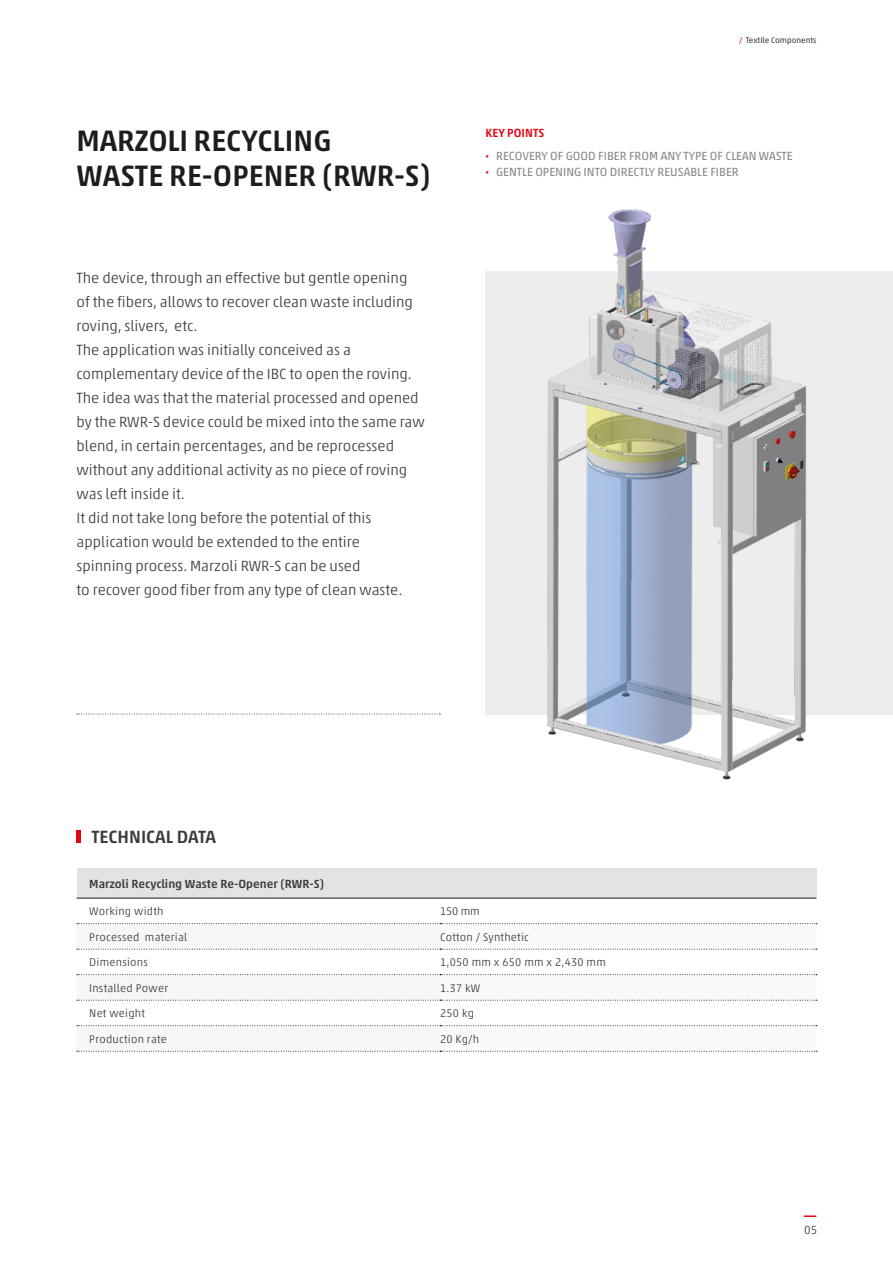
<style>
.page{position:relative;width:893px;height:1263px;background:#fff}
.page>*{position:absolute;margin:0;border:0;box-sizing:border-box;transform-origin:0 0}
.t1{font:500 30px/34.5px "Akko W1 G";color:#1d1d1b}
.t2{font:500 18px "Akko W1 G";color:#3c3c3b}
.t3{font:300 15px/24px "Akko W1 G";color:#3c3c3b}
.t4{font:12px/22.5px "Akko W1 G";color:#8b8a8a}
.t5{font:500 12px "Akko W1 G";color:#3c3c3b}
.t6{font:300 12px "Akko W1 G";color:#3c3c3b}
.t7{font:300 11.25px "Akko W1 G";letter-spacing:.02em;color:#3c3c3b}
.t8{font:8.25px "Akko W1 G";color:#3c3c3b}
.s1{color:#e30613}
.s2{font-weight:500;color:#e30613}
.s3{font-weight:700;color:#e30613}
</style>
<div class="page">
<svg style="left:804px;top:1215px;width:12px;height:2px"></svg>
<div style="left:486px;top:271px;width:407px;height:443px;background:#ededed"></div>
<div style="left:77px;top:868px;width:739px;height:30px;background:#e3e3e3"></div>
<svg style="left:77px;top:924px;width:363px;height:127px;fill:#f6f6f6"></svg>
<svg style="left:440px;top:924px;width:376px;height:127px"></svg>
<svg style="left:77px;top:923px;width:740px;height:1px"></svg>
<svg style="left:77px;top:949px;width:740px;height:1px"></svg>
<svg style="left:77px;top:974px;width:740px;height:1px"></svg>
<svg style="left:77px;top:1000px;width:740px;height:1px"></svg>
<svg style="left:77px;top:1025px;width:740px;height:1px"></svg>
<svg style="left:77px;top:1051px;width:740px;height:1px"></svg>
<hr style="left:77px;top:898px;width:363px;height:1px;background:#1d1d1b">
<hr style="left:440px;top:898px;width:376px;height:1px;background:#1d1d1b">
<hr style="left:77px;top:830px;width:4px;height:13px;background:#e30613">
<svg style="left:77px;top:714px;width:363px;height:1px"></svg>
<img style="left:537px;top:209px;width:276px;height:571px">
<h1 class="t1" style="left:77px;top:121px;width:355px">MARZOLI RECYCLING<br>WASTE RE-OPENER (RWR-S)</h1>
<p class="t3" style="left:77px;top:265px;width:350px">The device, through an effective but gentle opening<br>of the fibers, allows to recover clean waste including roving, slivers, etc.<br>The application was initially conceived as a complementary device of the IBC to open the roving.<br>The idea was that the material processed and opened by the RWR-S device could be mixed into the same raw blend, in certain percentages, and be reprocessed without any additional activity as no piece of roving was left inside it.<br>It did not take long before the potential of this application would be extended to the entire<br>spinning process. Marzoli RWR-S can be used<br>to recover good fiber from any type of clean waste.</p>
<p class="t8" style="left:739px;top:34px;width:79px"><span class="s1">/</span> Textile Components</p>
<p class="t4" style="left:486px;top:121px;width:309px"><span class="s2">KEY POINTS<br></span><span class="s3">·</span> RECOVERY OF GOOD FIBER FROM ANY TYPE OF CLEAN WASTE</p>
<p class="t4" style="left:486px;top:160px;width:255px"><span class="s3">·</span> GENTLE OPENING INTO DIRECTLY REUSABLE FIBER</p>
<p class="t2" style="left:92px;top:824px;width:126px">TECHNICAL DATA</p>
<p class="t5" style="left:89px;top:875px;width:236px">Marzoli Recycling Waste Re-Opener (RWR-S)</p>
<p class="t7" style="left:89px;top:903px;width:76px">Working width</p>
<p class="t7" style="left:440px;top:903px;width:41px">150 mm</p>
<p class="t7" style="left:89px;top:929px;width:100px">Processed material</p>
<p class="t7" style="left:440px;top:929px;width:90px">Cotton / Synthetic</p>
<p class="t7" style="left:89px;top:954px;width:60px">Dimensions</p>
<p class="t7" style="left:440px;top:954px;width:167px">1,050 mm x 650 mm x 2,430 mm</p>
<p class="t7" style="left:89px;top:980px;width:80px">Installed Power</p>
<p class="t7" style="left:440px;top:980px;width:42px">1.37 kW</p>
<p class="t7" style="left:89px;top:1005px;width:57px">Net weight</p>
<p class="t7" style="left:440px;top:1005px;width:35px">250 kg</p>
<p class="t7" style="left:89px;top:1031px;width:79px">Production rate</p>
<p class="t7" style="left:440px;top:1031px;width:41px">20 Kg/h</p>
<p class="t6" style="left:804px;top:1221px;width:15px">05</p>
</div>
